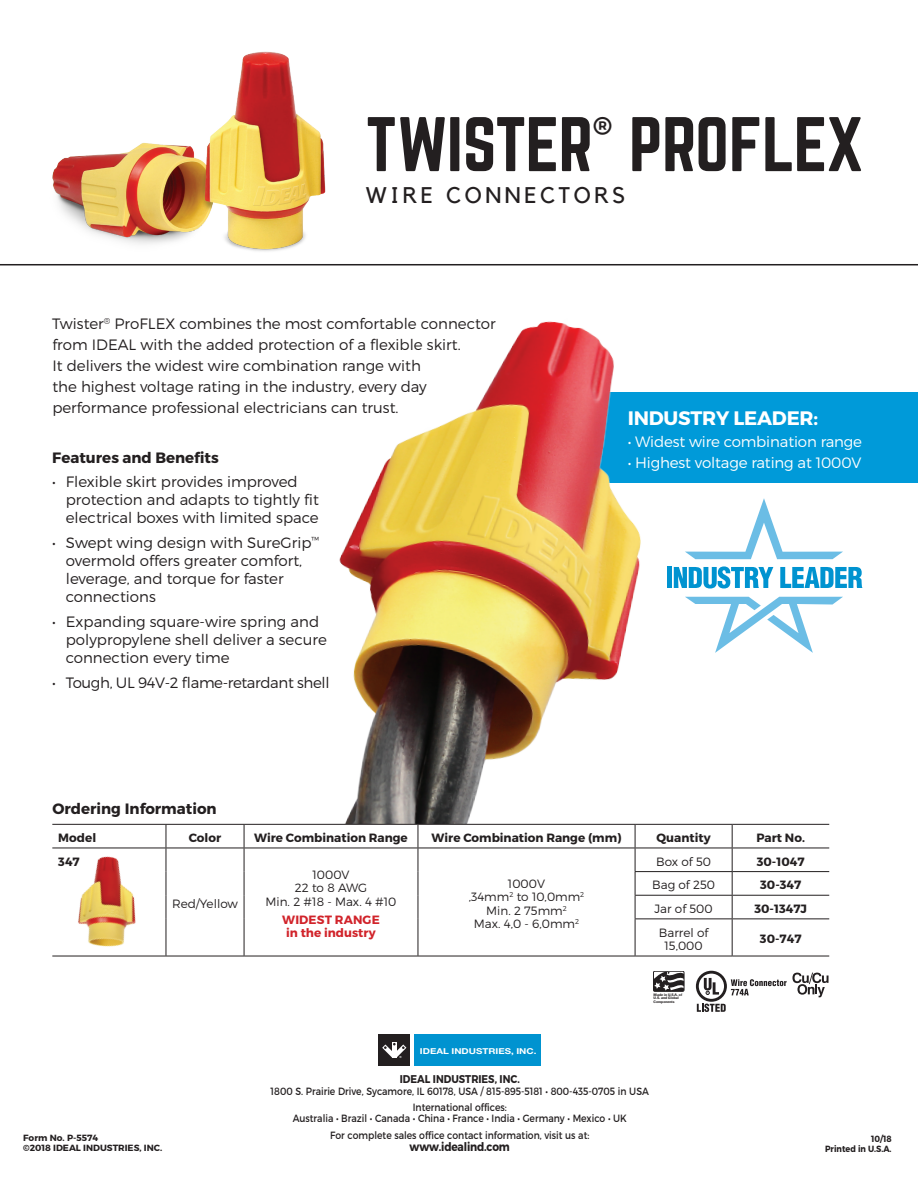
<style>
.page{position:relative;width:918px;height:1187px;background:#fff}
.page>*{position:absolute;margin:0;border:0;box-sizing:border-box;transform-origin:0 0}
.t1{font:67.5px "Norwester";letter-spacing:-.01em;color:#231f20}
.t2{font:700 26.25px "Montserrat";color:#231f20}
.t3{font:22.5px "Kollektif";letter-spacing:.16em;color:#231f20}
.t4{font:700 19.5px "Montserrat";letter-spacing:-.01em;color:#fff}
.t5{font:300 15px/18px "Montserrat";color:#231f20}
.t6{font:300 15px "Montserrat";letter-spacing:-.01em;color:#fff}
.t7{font:700 15px "Montserrat";color:#231f20}
.t8{font:300 15px "Montserrat";letter-spacing:-.025em;color:#231f20}
.t9{font:300 12px/13.5px "Montserrat";color:#231f20;text-align:center}
.t10{font:700 12px "Montserrat";color:#231f20}
.t11{font:700 12px/13.5px "Montserrat";letter-spacing:.01em;color:#d1232a;text-align:center}
.t12{font:700 12px "Montserrat";color:#231f20;scale:.88 1}
.t13{font:700 11.25px "Montserrat";color:#231f20;scale:.88 1}
.t14{font:10.5px/16.6px "Montserrat";color:#231f20;text-align:center;scale:.88 1}
.t15{font:700 9px/10.5px "Montserrat";color:#231f20}
.t16{font:700 9px/10.5px "Montserrat";color:#231f20;text-align:right;scale:.9 1}
.t17{font:700 8.1px "Helvetica Neue";color:#fff;scale:1.2 1}
.t18{font:500 3.6px/3.6px "Imago";color:#231f20}
.t19{font:700 condensed 2.7px "Helvetica";color:#fff}
</style>
<div class="page">
<div style="left:594px;top:392px;width:324px;height:90px;background:#009ad9"></div>
<img style="left:339px;top:265px;width:310px;height:558px">
<hr style="left:52px;top:823px;width:114px;height:1px;background:#231f20">
<hr style="left:166px;top:823px;width:78px;height:1px;background:#231f20">
<hr style="left:244px;top:823px;width:174px;height:1px;background:#231f20">
<hr style="left:418px;top:823px;width:217px;height:1px;background:#231f20">
<hr style="left:635px;top:823px;width:97px;height:1px;background:#231f20">
<hr style="left:732px;top:823px;width:97px;height:1px;background:#231f20">
<hr style="left:52px;top:847px;width:114px;height:1px;background:#231f20">
<hr style="left:166px;top:847px;width:78px;height:1px;background:#231f20">
<hr style="left:244px;top:847px;width:174px;height:1px;background:#231f20">
<hr style="left:418px;top:847px;width:217px;height:1px;background:#231f20">
<svg style="left:166px;top:824px;width:1px;height:94px"></svg>
<svg style="left:244px;top:824px;width:1px;height:94px"></svg>
<svg style="left:418px;top:824px;width:1px;height:94px"></svg>
<hr style="left:166px;top:918px;width:1px;height:37px;background:#231f20">
<hr style="left:244px;top:918px;width:1px;height:37px;background:#231f20">
<hr style="left:418px;top:918px;width:1px;height:37px;background:#231f20">
<hr style="left:52px;top:955px;width:114px;height:1px;background:#231f20">
<hr style="left:166px;top:955px;width:78px;height:1px;background:#231f20">
<hr style="left:244px;top:955px;width:174px;height:1px;background:#231f20">
<hr style="left:418px;top:955px;width:217px;height:1px;background:#231f20">
<hr style="left:635px;top:847px;width:97px;height:1px;background:#231f20">
<hr style="left:732px;top:847px;width:97px;height:1px;background:#231f20">
<hr style="left:635px;top:871px;width:97px;height:1px;background:#231f20">
<hr style="left:732px;top:871px;width:97px;height:1px;background:#231f20">
<hr style="left:635px;top:894px;width:97px;height:1px;background:#231f20">
<svg style="left:635px;top:824px;width:1px;height:94px"></svg>
<hr style="left:732px;top:894px;width:97px;height:1px;background:#231f20">
<svg style="left:732px;top:824px;width:1px;height:94px"></svg>
<hr style="left:635px;top:918px;width:97px;height:1px;background:#231f20">
<hr style="left:635px;top:918px;width:1px;height:37px;background:#231f20">
<hr style="left:732px;top:918px;width:97px;height:1px;background:#231f20">
<hr style="left:732px;top:918px;width:1px;height:37px;background:#231f20">
<hr style="left:635px;top:955px;width:97px;height:1px;background:#231f20">
<hr style="left:732px;top:955px;width:97px;height:1px;background:#231f20">
<img style="left:52px;top:847px;width:111px;height:110px">
<div style="left:379px;top:1033px;width:162px;height:32px;background:linear-gradient(to bottom,#fff,#fff)"></div>
<div style="left:415px;top:1033px;width:126px;height:32px;background:#0093d0"></div>
<div style="left:379px;top:1033px;width:31px;height:32px;background:#231f20"></div>
<svg style="left:382px;top:1042px;width:24px;height:15px"></svg>
<svg style="left:696px;top:970px;width:90px;height:41px"></svg>
<img style="left:33px;top:51px;width:324px;height:236px">
<hr style="left:0;top:264px;width:918px;height:1px;background:#231f20">
<svg style="left:792px;top:972px;width:36px;height:25px"></svg>
<div style="left:667px;top:567px;width:5px;height:21px;background:#0093d0"></div>
<svg style="left:674px;top:498px;width:188px;height:154px"></svg>
<svg style="left:655px;top:972px;width:27px;height:17px"></svg>
<div style="left:653px;top:970px;width:31px;height:21px;border:1px solid #231f20"></div>
<h1 class="t1" style="left:366px;top:112px;width:229px">TWISTER</h1>
<h2 class="t2" style="left:593px;top:109px;width:21px">®</h2>
<h1 class="t1" style="left:629px;top:112px;width:236px">PROFLEX</h1>
<h3 class="t3" style="left:366px;top:182px;width:261px">WIRE CONNECTORS</h3>
<p class="t5" style="left:52px;top:312px;width:445px;line-height:21px">Twister<sup>®</sup> ProFLEX combines the most comfortable connector from IDEAL with the added protection of a flexible skirt.<br>It delivers the widest wire combination range with<br>the highest voltage rating in the industry, every day performance professional electricians can trust.</p>
<p class="t7" style="left:52px;top:448px;width:168px">Features and Benefits</p>
<p class="t5" style="left:66px;top:472px;width:255px;text-indent:-14px">• Flexible skirt provides improved protection and adapts to tightly fit electrical boxes with limited space</p>
<p class="t5" style="left:66px;top:533px;width:255px;text-indent:-13px">• Swept wing design with SureGrip<sup>™ </sup>overmold offers greater comfort, leverage, and torque for faster connections</p>
<p class="t5" style="left:66px;top:612px;width:263px;text-indent:-14px">• Expanding square-wire spring and polypropylene shell deliver a secure connection every time</p>
<p class="t8" style="left:52px;top:673px;width:279px">• Tough, UL 94V-2 flame-retardant shell</p>
<p class="t7" style="left:52px;top:799px;width:166px">Ordering Information</p>
<h3 class="t4" style="left:628px;top:406px;width:192px">INDUSTRY LEADER:</h3>
<p class="t6" style="left:628px;top:432px;width:236px">• Widest wire combination range</p>
<p class="t6" style="left:628px;top:453px;width:235px">• Highest voltage rating at 1000V</p>
<p class="t10" style="left:58px;top:830px;width:39px">Model</p>
<p class="t10" style="left:189px;top:830px;width:34px">Color</p>
<p class="t10" style="left:254px;top:830px;width:155px">Wire Combination Range</p>
<p class="t10" style="left:432px;top:830px;width:191px">Wire Combination Range (mm)</p>
<p class="t10" style="left:656px;top:830px;width:56px">Quantity</p>
<p class="t10" style="left:756px;top:830px;width:50px">Part No.</p>
<p class="t10" style="left:58px;top:853px;width:23px">347</p>
<p class="t9" style="left:172px;top:896px;width:67px">Red/Yellow</p>
<p class="t9" style="left:656px;top:854px;width:56px">Box of 50</p>
<p class="t10" style="left:757px;top:853px;width:49px">30-1047</p>
<p class="t9" style="left:652px;top:877px;width:64px">Bag of 250</p>
<p class="t10" style="left:760px;top:877px;width:43px">30-347</p>
<p class="t9" style="left:654px;top:901px;width:60px">Jar of 500</p>
<p class="t10" style="left:754px;top:900px;width:54px">30-1347J</p>
<p class="t9" style="left:659px;top:925px;width:51px">Barrel of<br>15,000</p>
<p class="t10" style="left:760px;top:931px;width:43px">30-747</p>
<p class="t9" style="left:265px;top:867px;width:132px">1000V<br>22 to 8 AWG<br>Min. 2 #18 - Max. 4 #10</p>
<p class="t11" style="left:282px;top:912px;width:99px">WIDEST RANGE in the industry</p>
<p class="t9" style="left:469px;top:876px;width:117px">1000V<br>,34mm<sup>2</sup> to 10,0mm<sup>2<br></sup>Min. 2 75mm<sup>2<br></sup>Max. 4,0 - 6,0mm<sup>2</sup></p>
<p class="t15" style="left:23px;top:1131px;width:141px">Form No. P-5574<br>©2018 IDEAL INDUSTRIES, INC.</p>
<p class="t19" style="left:399px;top:1054px;width:4px">®</p>
<p class="t17" style="left:420px;top:1044px;width:99px">IDEAL INDUSTRIES, INC.</p>
<p class="t18" style="left:654px;top:992px;width:30px">Made in U.S.A. of<br>U.S. and Global<br>Components</p>
<p class="t13" style="left:400px;top:1071px;width:138px">IDEAL INDUSTRIES, INC.</p>
<p class="t14" style="left:271px;top:1082px;width:431px">1800 S. Prairie Drive, Sycamore, IL 60178, USA / 815-895-5181 • 800-435-0705 in USA<br>International offices:</p>
<p class="t14" style="left:293px;top:1109px;width:381px">Australia • Brazil • Canada • China • France • India • Germany • Mexico • UK<br>For complete sales office contact information, visit us at:</p>
<p class="t12" style="left:410px;top:1139px;width:115px">www.idealind.com</p>
<p class="t16" style="left:825px;top:1132px;width:75px">10/18<br>Printed in U.S.A.</p>
</div>
